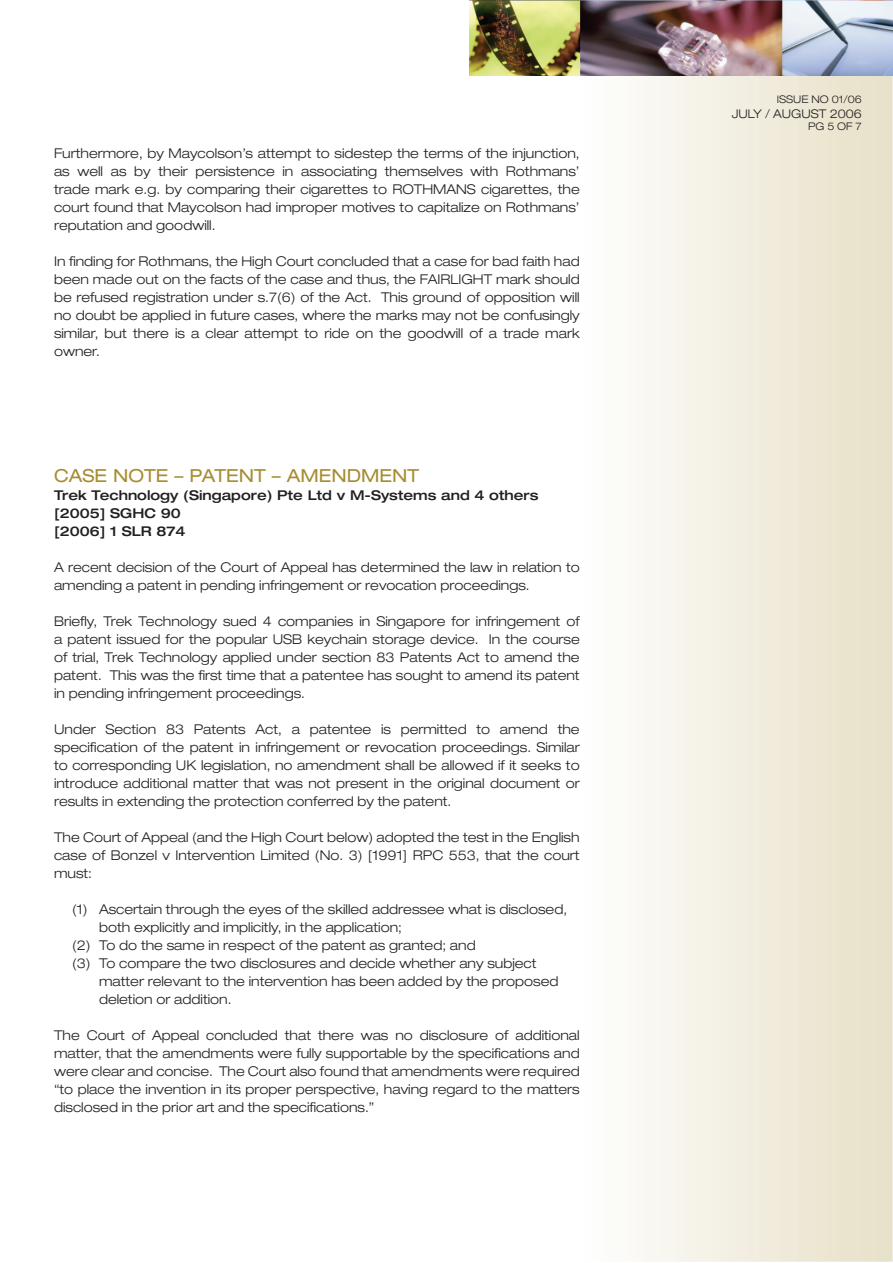
<style>
.page{position:relative;width:893px;height:1263px;background:#fff}
.page>*{position:absolute;margin:0;border:0;box-sizing:border-box;transform-origin:0 0}
.t1{font:expanded 18px "Helvetica Neue";color:#a68d31}
.t2{font:300 expanded 13.5px/18px "Helvetica Neue";color:#231f20;text-align:justify}
.t3{font:500 expanded 13.5px/18px "Helvetica Neue";color:#231f20}
.t4{font:300 expanded 12px "Helvetica Neue";color:#231f20}
.t5{font:300 expanded 10.5px "Helvetica Neue";color:#231f20}
</style>
<div class="page">
<div style="left:582px;top:6px;width:311px;height:1256px;background:linear-gradient(to right,#fefefe,#e7dfc7)"></div>
<img style="left:469px;top:0;width:424px;height:76px">
<p class="t2" style="left:54px;top:144px;width:527px">Furthermore, by Maycolson’s attempt to sidestep the terms of the injunction, as well as by their persistence in associating themselves with Rothmans’ trade mark e.g. by comparing their cigarettes to ROTHMANS cigarettes, the court found that Maycolson had improper motives to capitalize on Rothmans’ reputation and goodwill.</p>
<p class="t2" style="left:54px;top:252px;width:527px">In finding for Rothmans, the High Court concluded that a case for bad faith had been made out on the facts of the case and thus, the FAIRLIGHT mark should be refused registration under s.7(6) of the Act. This ground of opposition will no doubt be applied in future cases, where the marks may not be confusingly similar, but there is a clear attempt to ride on the goodwill of a trade mark owner.</p>
<h1 class="t1" style="left:54px;top:465px;width:367px">CASE NOTE – PATENT – AMENDMENT</h1>
<p class="t3" style="left:54px;top:486px;width:486px">Trek Technology (Singapore) Pte Ltd v M-Systems and 4 others [2005] SGHC 90<br>[2006] 1 SLR 874</p>
<p class="t2" style="left:54px;top:558px;width:527px">A recent decision of the Court of Appeal has determined the law in relation to amending a patent in pending infringement or revocation proceedings.</p>
<p class="t2" style="left:54px;top:612px;width:527px">Briefly, Trek Technology sued 4 companies in Singapore for infringement of a patent issued for the popular USB keychain storage device. In the course of trial, Trek Technology applied under section 83 Patents Act to amend the patent. This was the first time that a patentee has sought to amend its patent in pending infringement proceedings.</p>
<p class="t2" style="left:54px;top:720px;width:527px">Under Section 83 Patents Act, a patentee is permitted to amend the specification of the patent in infringement or revocation proceedings. Similar to corresponding UK legislation, no amendment shall be allowed if it seeks to introduce additional matter that was not present in the original document or results in extending the protection conferred by the patent.</p>
<p class="t2" style="left:54px;top:828px;width:527px">The Court of Appeal (and the High Court below) adopted the test in the English case of Bonzel v Intervention Limited (No. 3) [1991] RPC 553, that the court must:</p>
<p class="t2" style="left:72px;top:900px;width:497px">(1) Ascertain through the eyes of the skilled addressee what is disclosed,</p>
<p class="t2" style="left:99px;top:918px;width:304px">both explicitly and implicitly, in the application;</p>
<p class="t2" style="left:72px;top:936px;width:405px">(2) To do the same in respect of the patent as granted; and</p>
<p class="t2" style="left:72px;top:954px;width:466px">(3) To compare the two disclosures and decide whether any subject</p>
<p class="t2" style="left:99px;top:972px;width:461px">matter relevant to the intervention has been added by the proposed</p>
<p class="t2" style="left:99px;top:990px;width:134px">deletion or addition.</p>
<p class="t2" style="left:54px;top:1026px;width:527px">The Court of Appeal concluded that there was no disclosure of additional matter, that the amendments were fully supportable by the specifications and were clear and concise. The Court also found that amendments were required “to place the invention in its proper perspective, having regard to the matters disclosed in the prior art and the specifications.”</p>
<p class="t5" style="left:777px;top:93px;width:86px">ISSUE NO 01/06</p>
<p class="t4" style="left:732px;top:106px;width:132px">JULY / AUGUST 2006</p>
<p class="t5" style="left:808px;top:120px;width:55px">PG 5 OF 7</p>
</div>
